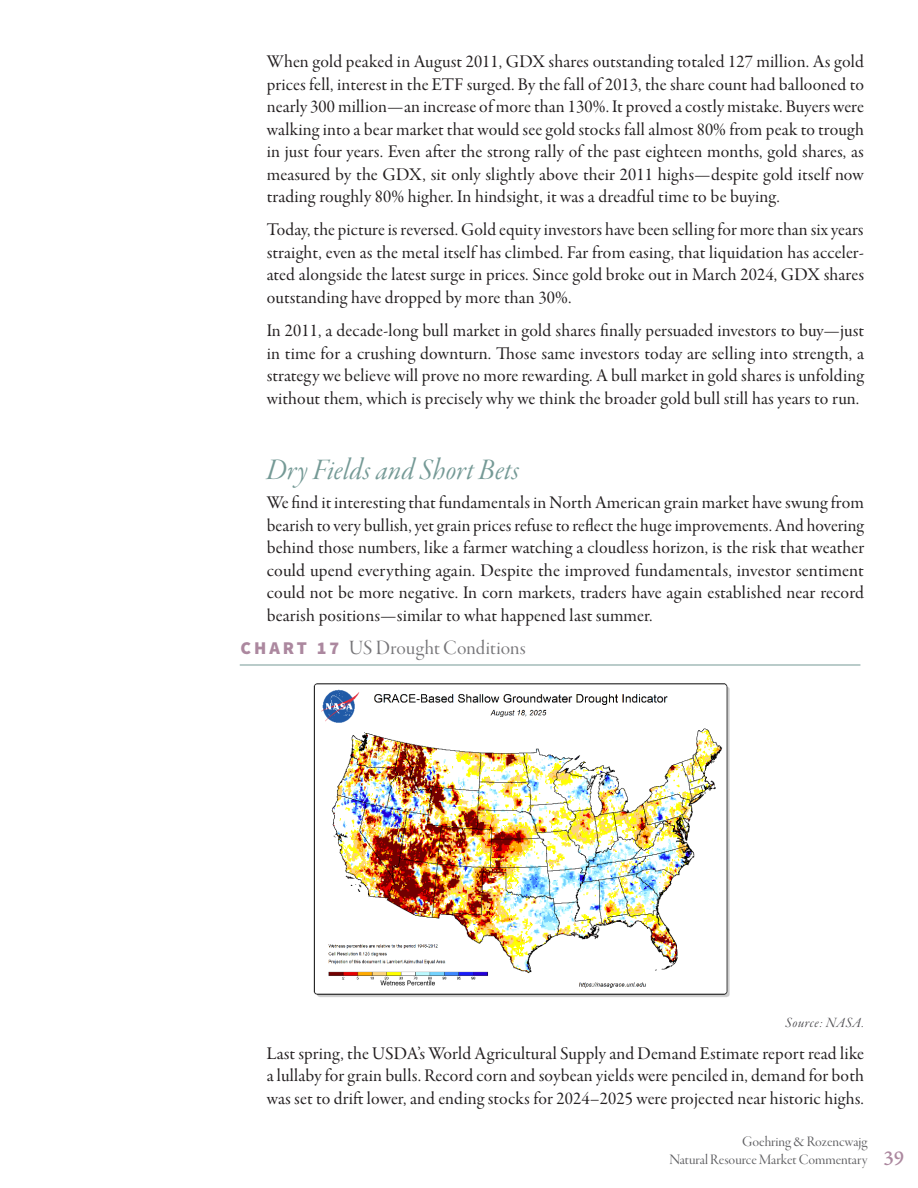
<style>
.page{position:relative;width:918px;height:1188px;background:#fff}
.page>*{position:absolute;margin:0;border:0;box-sizing:border-box;transform-origin:0 0}
.Header_1{font:31.5px "Garamond Premr Pro It Disp";letter-spacing:.01em;color:#759a96}
.t1{font:21px "Garamond Premr Pro Disp";letter-spacing:.005em;color:#767578}
.Body_Copy{font:18px/22.5px "Garamond Premr Pro Subh";letter-spacing:.01em;color:#231f20;text-align:justify}
.t2{font:15px/18px "Garamond Premr Pro Disp";color:#5f5f62}
.t3{font:15px "Garamond Premr Pro It Disp";letter-spacing:.04em;color:#4d4c50}
.s1{font-family:"Source Sans Pro";font-weight:900;font-size:18px;color:#ac889f}
.s2{font-family:"Garamond Premr Pro Med Capt";font-size:21px;color:#ac889f}
</style>
<div class="page">
<hr style="left:240px;top:665px;width:620px;height:1px;background:#759a96">
<img style="left:313px;top:683px;width:417px;height:314px">
<p class="Body_Copy" style="left:267px;top:51px;width:599px">When gold peaked in August 2011, GDX shares outstanding totaled 127 million. As gold prices fell, interest in the ETF surged. By the fall of 2013, the share count had ballooned to nearly 300 million—an increase of more than 130%. It proved a costly mistake. Buyers were walking into a bear market that would see gold stocks fall almost 80% from peak to trough in just four years. Even after the strong rally of the past eighteen months, gold shares, as measured by the GDX, sit only slightly above their 2011 highs—despite gold itself now trading roughly 80% higher. In hindsight, it was a dreadful time to be buying.</p>
<p class="Body_Copy" style="left:267px;top:219px;width:599px">Today, the picture is reversed. Gold equity investors have been selling for more than six years straight, even as the metal itself has climbed. Far from easing, that liquidation has acceler&shy;ated alongside the latest surge in prices. Since gold broke out in March 2024, GDX shares outstanding have dropped by more than 30%.</p>
<p class="Body_Copy" style="left:267px;top:320px;width:599px">In 2011, a decade-long bull market in gold shares finally persuaded investors to buy—just in time for a crushing downturn. Those same investors today are selling into strength, a strategy we believe will prove no more rewarding. A bull market in gold shares is unfolding without them, which is precisely why we think the broader gold bull still has years to run.</p>
<p class="Header_1" style="left:267px;top:453px;width:254px">Dry Fields and Short Bets</p>
<p class="Body_Copy" style="left:267px;top:492px;width:599px">We find it interesting that fundamentals in North American grain market have swung from bearish to very bullish, yet grain prices refuse to reflect the huge improvements. And hovering behind those numbers, like a farmer watching a cloudless horizon, is the risk that weather could upend everything again. Despite the improved fundamentals, investor sentiment could not be more negative. In corn markets, traders have again established near record bearish positions—similar to what happened last summer.</p>
<p class="t1" style="left:240px;top:636px;width:287px"><span class="s1">CHART 17</span> US Drought Conditions</p>
<p class="t3" style="left:786px;top:1015px;width:80px">Source: NASA.</p>
<p class="Body_Copy" style="left:267px;top:1043px;width:599px">Last spring, the USDA’s World Agricultural Supply and Demand Estimate report read like a lullaby for grain bulls. Record corn and soybean yields were penciled in, demand for both was set to drift lower, and ending stocks for 2024–2025 were projected near historic highs.</p>
<p class="t2" style="left:670px;top:1133px;width:236px;text-indent:73px">Goehring &amp; Rozencwajg<br>Natural Resource Market Commentary <span class="s2">39</span></p>
</div>
